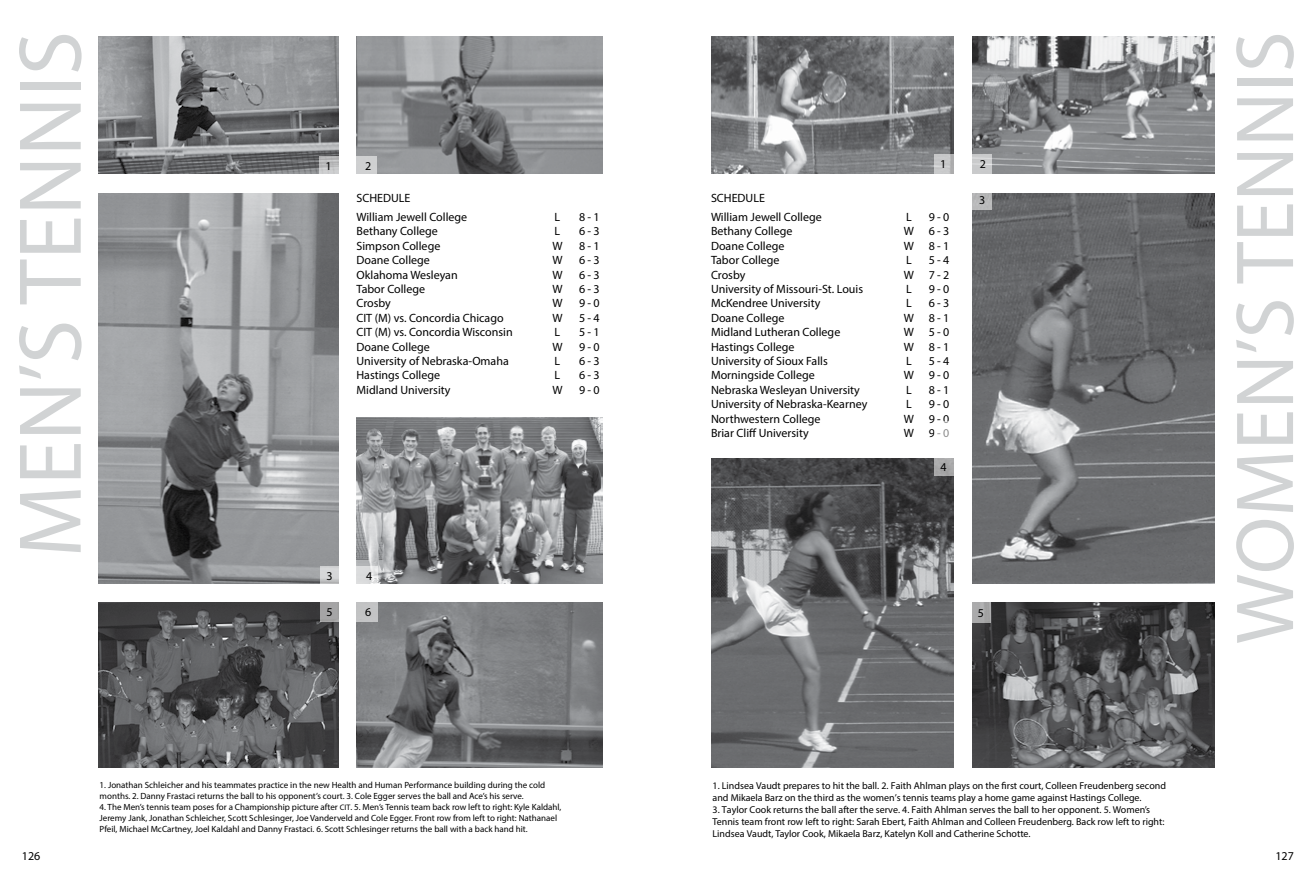
<style>
.page{position:relative;width:1314px;height:882px;background:#fff}
.page>*{position:absolute;margin:0;border:0;box-sizing:border-box;transform-origin:0 0}
.t1{font:90px "Myriad Pro";color:#d1d3d4}
.t2{font:83px "Myriad Pro";color:#d1d3d4}
.t3{font:12px/18.9px "Myriad Pro";color:#000}
.t4{font:10px/12px "Myriad Pro";color:#000}
.t5{font:9px/10.8px "Myriad Pro";color:#000}
.s1{font-size:8px}
</style>
<div class="page">
<img style="left:972px;top:603px;width:243px;height:165px">
<img style="left:98px;top:603px;width:241px;height:165px">
<img style="left:98px;top:36px;width:241px;height:138px">
<img style="left:356px;top:36px;width:246px;height:138px">
<img style="left:972px;top:36px;width:243px;height:138px">
<img style="left:711px;top:36px;width:243px;height:138px">
<img style="left:356px;top:603px;width:246px;height:165px">
<svg style="left:319px;top:156px;width:58px;height:18px"></svg>
<svg style="left:972px;top:602px;width:19px;height:21px"></svg>
<img style="left:972px;top:193px;width:243px;height:391px">
<svg style="left:934px;top:154px;width:58px;height:56px"></svg>
<img style="left:356px;top:417px;width:246px;height:167px">
<img style="left:98px;top:193px;width:241px;height:391px">
<svg style="left:320px;top:566px;width:58px;height:56px"></svg>
<img style="left:711px;top:458px;width:243px;height:310px">
<svg style="left:934px;top:458px;width:20px;height:18px"></svg>
<h1 class="t1" style="left:-5px;top:557px;width:528px;rotate:-90deg">MEN’S TENNIS</h1>
<p class="t3" style="left:325px;top:156px;width:8px">1</p>
<p class="t3" style="left:365px;top:156px;width:8px">2</p>
<p class="t3" style="left:356px;top:188px;width:112px">SCHEDULE<br>William Jewell College</p>
<p class="t3" style="left:555px;top:207px;width:7px">L</p>
<p class="t3" style="left:579px;top:207px;width:22px">8-1</p>
<p class="t3" style="left:356px;top:222px;width:83px">Bethany College</p>
<p class="t3" style="left:555px;top:222px;width:7px">L</p>
<p class="t3" style="left:579px;top:222px;width:22px">6-3</p>
<p class="t3" style="left:356px;top:236px;width:85px">Simpson College</p>
<p class="t3" style="left:552px;top:236px;width:12px">W</p>
<p class="t3" style="left:579px;top:236px;width:22px">8-1</p>
<p class="t3" style="left:356px;top:251px;width:75px">Doane College</p>
<p class="t3" style="left:552px;top:251px;width:12px">W</p>
<p class="t3" style="left:579px;top:251px;width:22px">6-3</p>
<p class="t3" style="left:356px;top:265px;width:103px">Oklahoma Wesleyan</p>
<p class="t3" style="left:552px;top:265px;width:12px">W</p>
<p class="t3" style="left:579px;top:265px;width:22px">6-3</p>
<p class="t3" style="left:356px;top:279px;width:70px">Tabor College</p>
<p class="t3" style="left:552px;top:279px;width:12px">W</p>
<p class="t3" style="left:579px;top:279px;width:22px">6-3</p>
<p class="t3" style="left:356px;top:294px;width:36px">Crosby</p>
<p class="t3" style="left:552px;top:294px;width:12px">W</p>
<p class="t3" style="left:579px;top:294px;width:22px">9-0</p>
<p class="t3" style="left:356px;top:308px;width:149px">CIT (M) vs. Concordia Chicago</p>
<p class="t3" style="left:552px;top:308px;width:12px">W</p>
<p class="t3" style="left:579px;top:308px;width:22px">5-4</p>
<p class="t3" style="left:356px;top:323px;width:158px">CIT (M) vs. Concordia Wisconsin</p>
<p class="t3" style="left:555px;top:323px;width:7px">L</p>
<p class="t3" style="left:579px;top:323px;width:22px">5-1</p>
<p class="t3" style="left:356px;top:337px;width:75px">Doane College</p>
<p class="t3" style="left:552px;top:337px;width:12px">W</p>
<p class="t3" style="left:579px;top:337px;width:22px">9-0</p>
<p class="t3" style="left:356px;top:351px;width:154px">University of Nebraska-Omaha</p>
<p class="t3" style="left:555px;top:351px;width:7px">L</p>
<p class="t3" style="left:579px;top:351px;width:22px">6-3</p>
<p class="t3" style="left:356px;top:366px;width:85px">Hastings College</p>
<p class="t3" style="left:555px;top:366px;width:7px">L</p>
<p class="t3" style="left:579px;top:366px;width:22px">6-3</p>
<p class="t3" style="left:356px;top:380px;width:96px">Midland University</p>
<p class="t3" style="left:552px;top:380px;width:12px">W</p>
<p class="t3" style="left:579px;top:380px;width:22px">9-0</p>
<p class="t3" style="left:326px;top:566px;width:8px">3</p>
<p class="t3" style="left:366px;top:566px;width:8px">4</p>
<p class="t3" style="left:327px;top:602px;width:8px">5</p>
<p class="t3" style="left:365px;top:602px;width:8px">6</p>
<p class="t5" style="left:100px;top:780px;width:447px">1. Jonathan Schleicher and his teammates practice in the new Health and Human Performance building during the cold months. 2. Danny Frastaci returns the ball to his opponent’s court. 3. Cole Egger serves the ball and Ace’s his serve.</p>
<p class="t5" style="left:100px;top:801px;width:463px">4. The Men’s tennis team poses for a Championship picture after <span class="s1">CIT</span>. 5. Men’s Tennis team back row left to right: Kyle Kaldahl,<br>Jeremy Jank, Jonathan Schleicher, Scott Schlesinger, Joe Vanderveld and Cole Egger. Front row from left to right: Nathanael<br>Pfeil, Michael McCartney, Joel Kaldahl and Danny Frastaci. 6. Scott Schlesinger returns the ball with a back hand hit.</p>
<p class="t3" style="left:940px;top:155px;width:8px">1</p>
<p class="t3" style="left:980px;top:155px;width:8px">2</p>
<p class="t3" style="left:711px;top:188px;width:55px">SCHEDULE</p>
<p class="t3" style="left:979px;top:191px;width:8px">3</p>
<p class="t3" style="left:711px;top:207px;width:112px">William Jewell College</p>
<p class="t3" style="left:906px;top:207px;width:7px">L</p>
<p class="t3" style="left:929px;top:207px;width:22px">9-0</p>
<p class="t3" style="left:711px;top:222px;width:83px">Bethany College</p>
<p class="t3" style="left:904px;top:222px;width:47px">W 6-3</p>
<p class="t3" style="left:711px;top:236px;width:75px">Doane College</p>
<p class="t3" style="left:904px;top:236px;width:47px">W 8-1</p>
<p class="t3" style="left:711px;top:251px;width:70px">Tabor College</p>
<p class="t3" style="left:906px;top:251px;width:7px">L</p>
<p class="t3" style="left:929px;top:251px;width:22px">5-4</p>
<p class="t3" style="left:711px;top:265px;width:36px">Crosby</p>
<p class="t3" style="left:904px;top:265px;width:47px">W 7-2</p>
<p class="t3" style="left:711px;top:279px;width:154px">University of Missouri-St. Louis</p>
<p class="t3" style="left:906px;top:279px;width:7px">L</p>
<p class="t3" style="left:929px;top:279px;width:22px">9-0</p>
<p class="t3" style="left:711px;top:294px;width:111px">McKendree University</p>
<p class="t3" style="left:906px;top:294px;width:7px">L</p>
<p class="t3" style="left:929px;top:294px;width:22px">6-3</p>
<p class="t3" style="left:711px;top:308px;width:75px">Doane College</p>
<p class="t3" style="left:904px;top:308px;width:47px">W 8-1</p>
<p class="t3" style="left:711px;top:323px;width:131px">Midland Lutheran College</p>
<p class="t3" style="left:904px;top:323px;width:47px">W 5-0</p>
<p class="t3" style="left:711px;top:337px;width:85px">Hastings College</p>
<p class="t3" style="left:904px;top:337px;width:47px">W 8-1</p>
<p class="t3" style="left:711px;top:351px;width:118px">University of Sioux Falls</p>
<p class="t3" style="left:906px;top:351px;width:7px">L</p>
<p class="t3" style="left:929px;top:351px;width:22px">5-4</p>
<p class="t3" style="left:711px;top:366px;width:105px">Morningside College</p>
<p class="t3" style="left:904px;top:366px;width:47px">W 9-0</p>
<p class="t3" style="left:711px;top:380px;width:150px">Nebraska Wesleyan University</p>
<p class="t3" style="left:906px;top:380px;width:7px">L</p>
<p class="t3" style="left:929px;top:380px;width:22px">8-1</p>
<p class="t3" style="left:711px;top:395px;width:158px">University of Nebraska-Kearney</p>
<p class="t3" style="left:906px;top:395px;width:7px">L</p>
<p class="t3" style="left:929px;top:395px;width:22px">9-0</p>
<p class="t3" style="left:711px;top:409px;width:111px">Northwestern College</p>
<p class="t3" style="left:904px;top:409px;width:47px">W 9-0</p>
<p class="t3" style="left:711px;top:423px;width:99px">Briar Cliff University</p>
<p class="t3" style="left:904px;top:423px;width:47px">W 9-0</p>
<p class="t3" style="left:941px;top:457px;width:8px">4</p>
<p class="t3" style="left:978px;top:603px;width:8px">5</p>
<p class="t4" style="left:713px;top:780px;width:455px">1. Lindsea Vaudt prepares to hit the ball. 2. Faith Ahlman plays on the first court, Colleen Freudenberg second and Mikaela Barz on the third as the women’s tennis teams play a home game against Hastings College.</p>
<p class="t4" style="left:713px;top:804px;width:453px">3. Taylor Cook returns the ball after the serve. 4. Faith Ahlman serves the ball to her opponent. 5. Women’s<br>Tennis team front row left to right: Sarah Ebert, Faith Ahlman and Colleen Freudenberg. Back row left to right:<br>Lindsea Vaudt, Taylor Cook, Mikaela Barz, Katelyn Koll and Catherine Schotte.</p>
<h2 class="t2" style="left:1214px;top:644px;width:614px;rotate:-90deg">WOMEN’S TENNIS</h2>
<p class="t3" style="left:22px;top:847px;width:20px">126</p>
<p class="t3" style="left:1275px;top:847px;width:20px">127</p>
</div>
